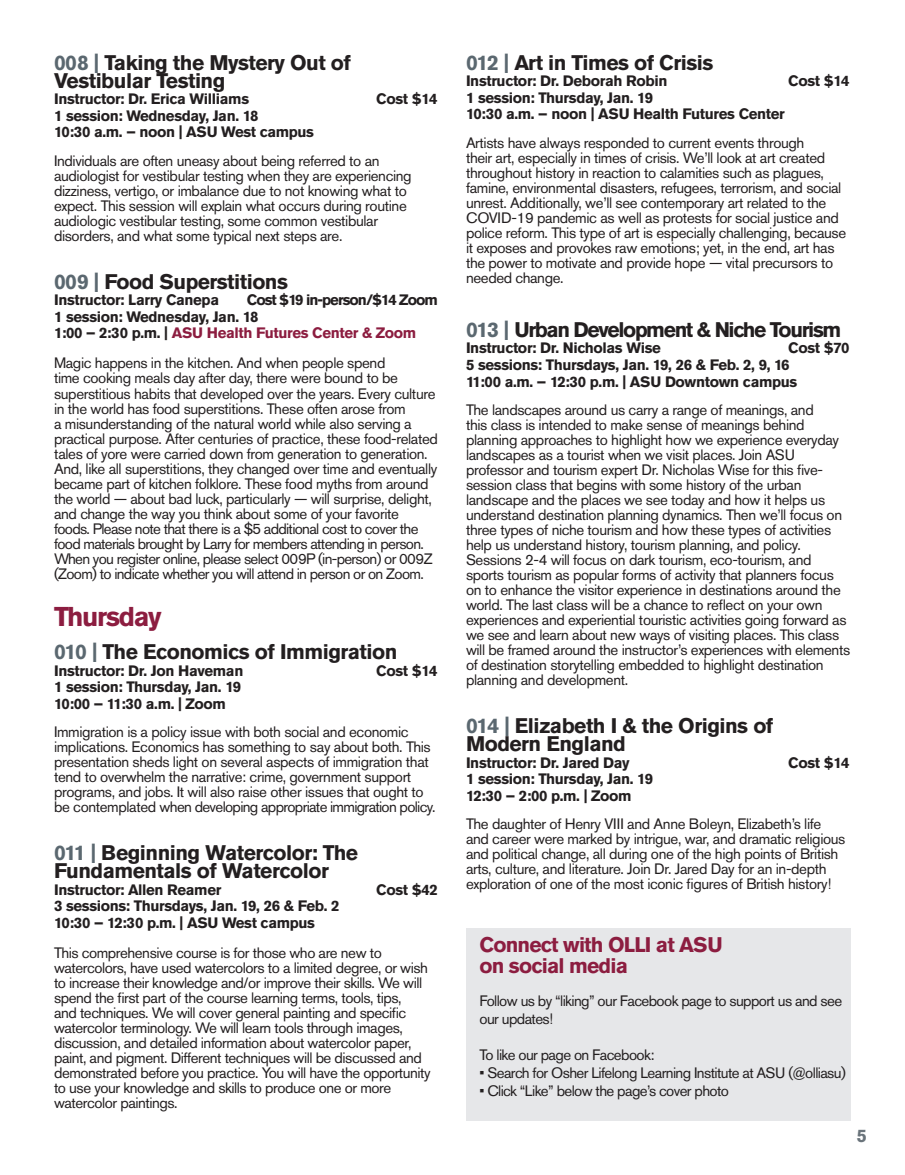
<style>
.page{position:relative;width:905px;height:1175px;background:#fff}
.page>*{position:absolute;margin:0;border:0;box-sizing:border-box;transform-origin:0 0}
.Day_of_the_Week{font:700 27px "Akzidenz Grotesk Std";letter-spacing:-.05em;color:#8c1d40}
.Day_of_the_Week-2{font:700 21px/18px "Akzidenz Grotesk Std";letter-spacing:-.025em;color:#231f20}
.Class_Title{font:700 21px/18px "Akzidenz Grotesk Std";letter-spacing:-.025em;color:#231f20}
.Day_of_the_Week-3{font:700 21px "Akzidenz Grotesk Std";letter-spacing:-.065em;color:#231f20}
.Class_Description{font:700 21px/21px "Akzidenz Grotesk Std";letter-spacing:-.04em;color:#8c1d40}
.t1{font:700 18px "Akzidenz Grotesk Std";color:#6a747b}
.Day_of_the_Week-4{font:15px/15px "Akzidenz Grotesk Std";letter-spacing:-.025em;color:#231f20}
.Class_Title-2{font:15px/15px "Akzidenz Grotesk Std";letter-spacing:-.025em;color:#231f20}
.Day_of_the_Week-5{font:700 15px/16.5px "Akzidenz Grotesk Std";letter-spacing:-.025em;color:#231f20}
.Class_Title-3{font:700 15px/16.5px "Akzidenz Grotesk Std";letter-spacing:-.025em;color:#231f20}
.Class_Description-2{font:15px/18px "Akzidenz Grotesk Std";letter-spacing:-.04em;color:#231f20}
.s1{color:#5b6870}
.s2{color:#8c1d40}
</style>
<div class="page">
<div style="left:466px;top:927px;width:384px;height:193px;background:#e6e7e9"></div>
<p class="Day_of_the_Week-2" style="left:54px;top:54px;width:298px"><span class="s1">008 |</span> Taking the Mystery Out of<br>Vestibular Testing</p>
<p class="Day_of_the_Week-5" style="left:54px;top:91px;width:197px">Instructor: Dr. Erica Williams</p>
<p class="Day_of_the_Week-5" style="left:376px;top:91px;width:63px">Cost $14</p>
<p class="Day_of_the_Week-5" style="left:54px;top:107px;width:261px">1 session: Wednesday, Jan. 18<br>10:30 a.m. – noon | ASU West campus</p>
<p class="Class_Title-2" style="left:54px;top:153px;width:359px">Individuals are often uneasy about being referred to an audiologist for vestibular testing when they are experiencing dizziness, vertigo, or imbalance due to not knowing what to expect. This session will explain what occurs during routine audiologic vestibular testing, some common vestibular disorders, and what some typical next steps are.</p>
<p class="Class_Title" style="left:54px;top:273px;width:235px"><span class="s1">009 |</span> Food Superstitions</p>
<p class="Class_Title-3" style="left:54px;top:292px;width:166px">Instructor: Larry Canepa</p>
<p class="Class_Title-3" style="left:54px;top:292px;width:385px;text-indent:193px">Cost $19 in-person/$14 Zoom<br>1 session: Wednesday, Jan. 18<br>1:00 – 2:30 p.m. | <span class="s2">ASU Health Futures Center &amp; Zoom</span></p>
<p class="Day_of_the_Week-4" style="left:54px;top:356px;width:385px">Magic happens in the kitchen. And when people spend<br>time cooking meals day after day, there were bound to be superstitious habits that developed over the years. Every culture in the world has food superstitions. These often arose from<br>a misunderstanding of the natural world while also serving a practical purpose. After centuries of practice, these food-related tales of yore were carried down from generation to generation.<br>And, like all superstitions, they changed over time and eventually became part of kitchen folklore. These food myths from around the world — about bad luck, particularly — will surprise, delight, and change the way you think about some of your favorite foods. Please note that there is a $5 additional cost to cover the food materials brought by Larry for members attending in person.<br>When you register online, please select 009P (in-person) or 009Z (Zoom) to indicate whether you will attend in person or on Zoom.</p>
<p class="Day_of_the_Week" style="left:54px;top:601px;width:109px">Thursday</p>
<p class="Day_of_the_Week-2" style="left:54px;top:642px;width:345px"><span class="s1">010 |</span> The Economics of Immigration</p>
<p class="Day_of_the_Week-5" style="left:54px;top:662px;width:191px">Instructor: Dr. Jon Haveman</p>
<p class="Day_of_the_Week-5" style="left:376px;top:662px;width:63px">Cost $14</p>
<p class="Day_of_the_Week-5" style="left:54px;top:678px;width:189px">1 session: Thursday, Jan. 19<br>10:00 – 11:30 a.m. | Zoom</p>
<p class="Class_Title-2" style="left:54px;top:724px;width:383px">Immigration is a policy issue with both social and economic implications. Economics has something to say about both. This presentation sheds light on several aspects of immigration that tend to overwhelm the narrative: crime, government support programs, and jobs. It will also raise other issues that ought to be contemplated when developing appropriate immigration policy.</p>
<p class="Class_Title" style="left:54px;top:843px;width:306px"><span class="s1">011 |</span> Beginning Watercolor: The<br>Fundamentals of Watercolor</p>
<p class="Class_Title-3" style="left:54px;top:881px;width:169px">Instructor: Allen Reamer</p>
<p class="Class_Title-3" style="left:376px;top:881px;width:63px">Cost $42</p>
<p class="Class_Title-3" style="left:54px;top:897px;width:287px">3 sessions: Thursdays, Jan. 19, 26 &amp; Feb. 2<br>10:30 – 12:30 p.m. | ASU West campus</p>
<p class="Day_of_the_Week-4" style="left:54px;top:944px;width:378px">This comprehensive course is for those who are new to watercolors, have used watercolors to a limited degree, or wish to increase their knowledge and/or improve their skills. We will spend the first part of the course learning terms, tools, tips,<br>and techniques. We will cover general painting and specific watercolor terminology. We will learn tools through images, discussion, and detailed information about watercolor paper, paint, and pigment. Different techniques will be discussed and demonstrated before you practice. You will have the opportunity to use your knowledge and skills to produce one or more watercolor paintings.</p>
<p class="Day_of_the_Week-2" style="left:466px;top:54px;width:249px"><span class="s1">012 |</span> Art in Times of Crisis</p>
<p class="Day_of_the_Week-5" style="left:466px;top:73px;width:203px">Instructor: Dr. Deborah Robin</p>
<p class="Day_of_the_Week-5" style="left:788px;top:73px;width:63px">Cost $14</p>
<p class="Day_of_the_Week-5" style="left:466px;top:89px;width:320px">1 session: Thursday, Jan. 19<br>10:30 a.m. – noon | ASU Health Futures Center</p>
<p class="Day_of_the_Week-4" style="left:466px;top:135px;width:382px">Artists have always responded to current events through<br>their art, especially in times of crisis. We’ll look at art created throughout history in reaction to calamities such as plagues, famine, environmental disasters, refugees, terrorism, and social unrest. Additionally, we’ll see contemporary art related to the COVID-19 pandemic as well as protests for social justice and police reform. This type of art is especially challenging, because it exposes and provokes raw emotions; yet, in the end, art has the power to motivate and provide hope — vital precursors to needed change.</p>
<p class="Day_of_the_Week-3" style="left:466px;top:317px;width:377px"><span class="s1">013 |</span> Urban Development &amp; Niche Tourism</p>
<p class="Day_of_the_Week-5" style="left:466px;top:340px;width:196px">Instructor: Dr. Nicholas Wise</p>
<p class="Day_of_the_Week-5" style="left:466px;top:340px;width:385px;text-indent:322px">Cost $70<br>5 sessions: Thursdays, Jan. 19, 26 &amp; Feb. 2, 9, 16<br>11:00 a.m. – 12:30 p.m. | ASU Downtown campus</p>
<p class="Day_of_the_Week-4" style="left:466px;top:402px;width:385px">The landscapes around us carry a range of meanings, and<br>this class is intended to make sense of meanings behind planning approaches to highlight how we experience everyday landscapes as a tourist when we visit places. Join ASU professor and tourism expert Dr. Nicholas Wise for this five&shy;session class that begins with some history of the urban landscape and the places we see today and how it helps us understand destination planning dynamics. Then we’ll focus on three types of niche tourism and how these types of activities help us understand history, tourism planning, and policy.<br>Sessions 2-4 will focus on dark tourism, eco-tourism, and sports tourism as popular forms of activity that planners focus on to enhance the visitor experience in destinations around the world. The last class will be a chance to reflect on your own experiences and experiential touristic activities going forward as we see and learn about new ways of visiting places. This class will be framed around the instructor’s experiences with elements of destination storytelling embedded to highlight destination planning and development.</p>
<p class="Day_of_the_Week-2" style="left:466px;top:717px;width:309px"><span class="s1">014 |</span> Elizabeth I &amp; the Origins of<br>Modern England</p>
<p class="Day_of_the_Week-5" style="left:466px;top:754px;width:165px">Instructor: Dr. Jared Day</p>
<p class="Day_of_the_Week-5" style="left:788px;top:754px;width:63px">Cost $14</p>
<p class="Day_of_the_Week-5" style="left:466px;top:770px;width:189px">1 session: Thursday, Jan. 19<br>12:30 – 2:00 p.m. | Zoom</p>
<p class="Day_of_the_Week-4" style="left:466px;top:816px;width:381px">The daughter of Henry VIII and Anne Boleyn, Elizabeth’s life and career were marked by intrigue, war, and dramatic religious and political change, all during one of the high points of British arts, culture, and literature. Join Dr. Jared Day for an in-depth exploration of one of the most iconic figures of British history!</p>
<p class="Class_Description" style="left:479px;top:934px;width:245px">Connect with OLLI at ASU on social media</p>
<p class="Class_Description-2" style="left:479px;top:991px;width:364px">Follow us by “liking” our Facebook page to support us and see our updates!</p>
<p class="Class_Description-2" style="left:479px;top:1045px;width:176px">To like our page on Facebook:</p>
<p class="Class_Description-2" style="left:479px;top:1063px;width:368px">• Search for Osher Lifelong Learning Institute at ASU (@olliasu)</p>
<p class="Class_Description-2" style="left:479px;top:1081px;width:251px">• Click “Like” below the page’s cover photo</p>
<p class="t1" style="left:856px;top:1124px;width:12px">5</p>
</div>
